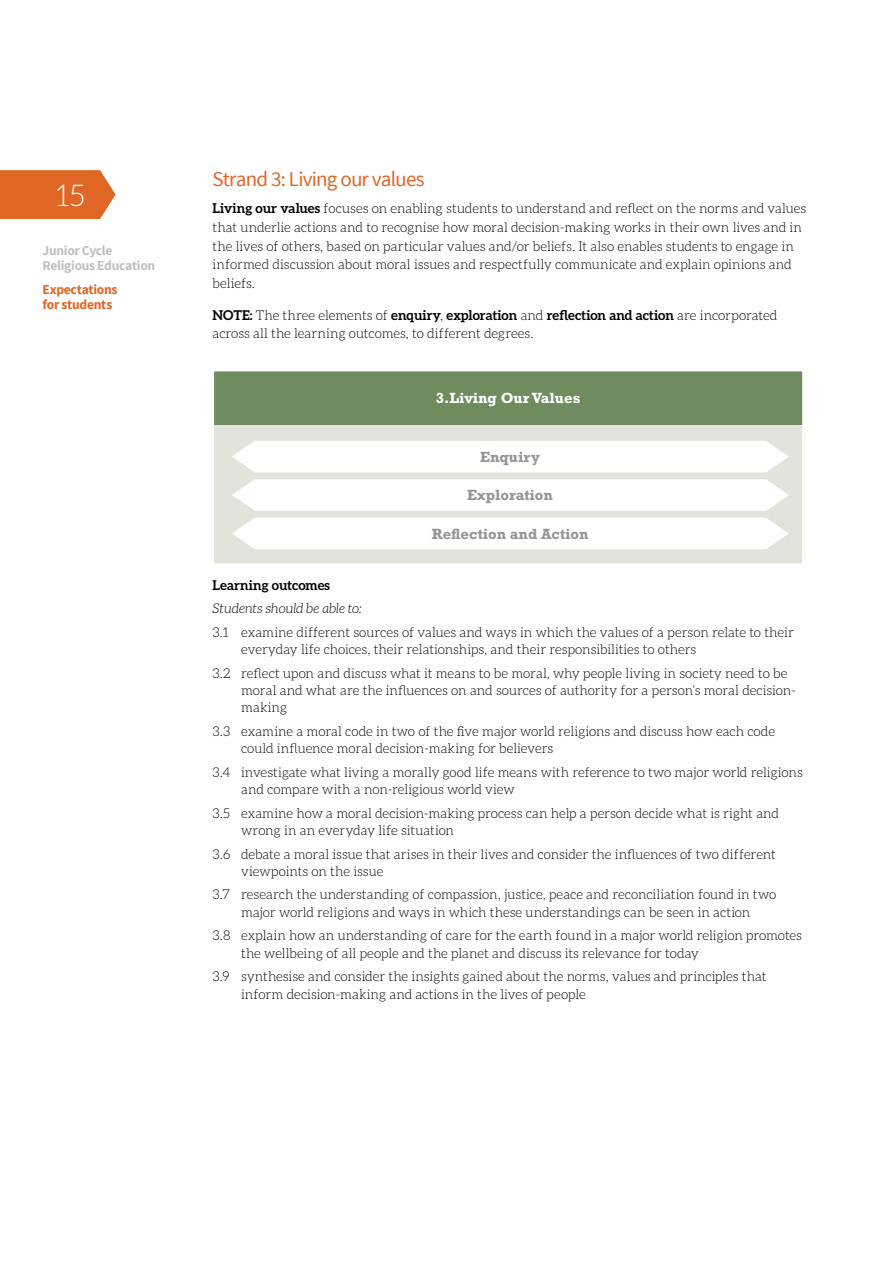
<style>
.page{position:relative;width:893px;height:1263px;background:#fff}
.page>*{position:absolute;margin:0;border:0;box-sizing:border-box;transform-origin:0 0}
.t1{font:300 30px "Aleo";color:#fff}
.t2{font:21px "Source Sans Pro";letter-spacing:-.035em;color:#e06625}
.t3{font:700 15px "Rockwell Std";color:#939598}
.t4{font:700 15px "Rockwell Std";color:#fff}
.t5{font:300 13.5px/17.2px "Aleo";letter-spacing:-.005em;color:#000}
.t6{font:700 13.5px/15px "Source Sans Pro";letter-spacing:-.02em;color:#bfc0c1}
.t7{font:700 13.5px/15px "Source Sans Pro";letter-spacing:-.02em;color:#e06625}
.t8{font:italic 300 13.5px "Aleo";color:#000}
.t9{font:700 13.5px "Aleo";letter-spacing:.005em;color:#000}
.s1{font-weight:700}
</style>
<div class="page">
<svg style="left:0;top:170px;width:116px;height:49px;background:#e27134"></svg>
<div style="left:213px;top:423px;width:591px;height:142px;background:#e1e4db;border:2px solid #fff"></div>
<div style="left:232px;top:441px;width:557px;height:31px;background:#fff"></div>
<svg style="left:232px;top:479px;width:557px;height:32px;background:#fdfdfd"></svg>
<div style="left:232px;top:518px;width:557px;height:31px;background:#fff"></div>
<div style="left:213px;top:371px;width:590px;height:54px;background:#6e8c5e"></div>
<div style="left:213px;top:370px;width:591px;height:56px;border:2px solid #fff"></div>
<h1 class="t1" style="left:56px;top:179px;width:30px">15</h1>
<p class="t6" style="left:43px;top:243px;width:114px">Junior Cycle<br>Religious Education</p>
<p class="t7" style="left:43px;top:282px;width:77px">Expectations for students</p>
<h2 class="t2" style="left:213px;top:166px;width:214px">Strand 3: Living our values</h2>
<p class="t5" style="left:213px;top:199px;width:595px;line-height:18.8px"><span class="s1">Living our values</span> focuses on enabling students to understand and reflect on the norms and values that underlie actions and to recognise how moral decision-making works in their own lives and in the lives of others, based on particular values and/or beliefs. It also enables students to engage in informed discussion about moral issues and respectfully communicate and explain opinions and beliefs.</p>
<p class="t5" style="left:213px;top:305px;width:566px;line-height:18.8px"><span class="s1">NOTE:</span> The three elements of <span class="s1">enquiry</span>, <span class="s1">exploration</span> and <span class="s1">reflection and action</span> are incorporated across all the learning outcomes, to different degrees.</p>
<p class="t4" style="left:436px;top:389px;width:146px">3.Living Our Values</p>
<p class="t3" style="left:480px;top:448px;width:61px">Enquiry</p>
<p class="t3" style="left:467px;top:486px;width:87px">Exploration</p>
<p class="t3" style="left:432px;top:525px;width:158px">Reflection and Action</p>
<p class="t9" style="left:213px;top:577px;width:119px">Learning outcomes</p>
<p class="t8" style="left:213px;top:601px;width:151px">Students should be able to:</p>
<p class="t5" style="left:241px;top:623px;width:554px;text-indent:-28px">3.1 examine different sources of values and ways in which the values of a person relate to their everyday life choices, their relationships, and their responsibilities to others</p>
<p class="t5" style="left:241px;top:664px;width:556px;text-indent:-28px">3.2 reflect upon and discuss what it means to be moral, why people living in society need to be moral and what are the influences on and sources of authority for a person’s moral decision&shy;making</p>
<p class="t5" style="left:241px;top:722px;width:535px;text-indent:-28px">3.3 examine a moral code in two of the five major world religions and discuss how each code could influence moral decision-making for believers</p>
<p class="t5" style="left:241px;top:763px;width:563px;text-indent:-28px">3.4 investigate what living a morally good life means with reference to two major world religions and compare with a non-religious world view</p>
<p class="t5" style="left:241px;top:804px;width:540px;text-indent:-28px">3.5 examine how a moral decision-making process can help a person decide what is right and wrong in an everyday life situation</p>
<p class="t5" style="left:241px;top:845px;width:536px;text-indent:-28px">3.6 debate a moral issue that arises in their lives and consider the influences of two different viewpoints on the issue</p>
<p class="t5" style="left:213px;top:886px;width:565px;text-align:center">3.7 research the understanding of compassion, justice, peace and reconciliation found in two major world religions and ways in which these understandings can be seen in action</p>
<p class="t5" style="left:241px;top:927px;width:562px;text-indent:-28px">3.8 explain how an understanding of care for the earth found in a major world religion promotes the wellbeing of all people and the planet and discuss its relevance for today</p>
<p class="t5" style="left:241px;top:968px;width:527px;text-indent:-28px">3.9 synthesise and consider the insights gained about the norms, values and principles that inform decision-making and actions in the lives of people</p>
</div>
